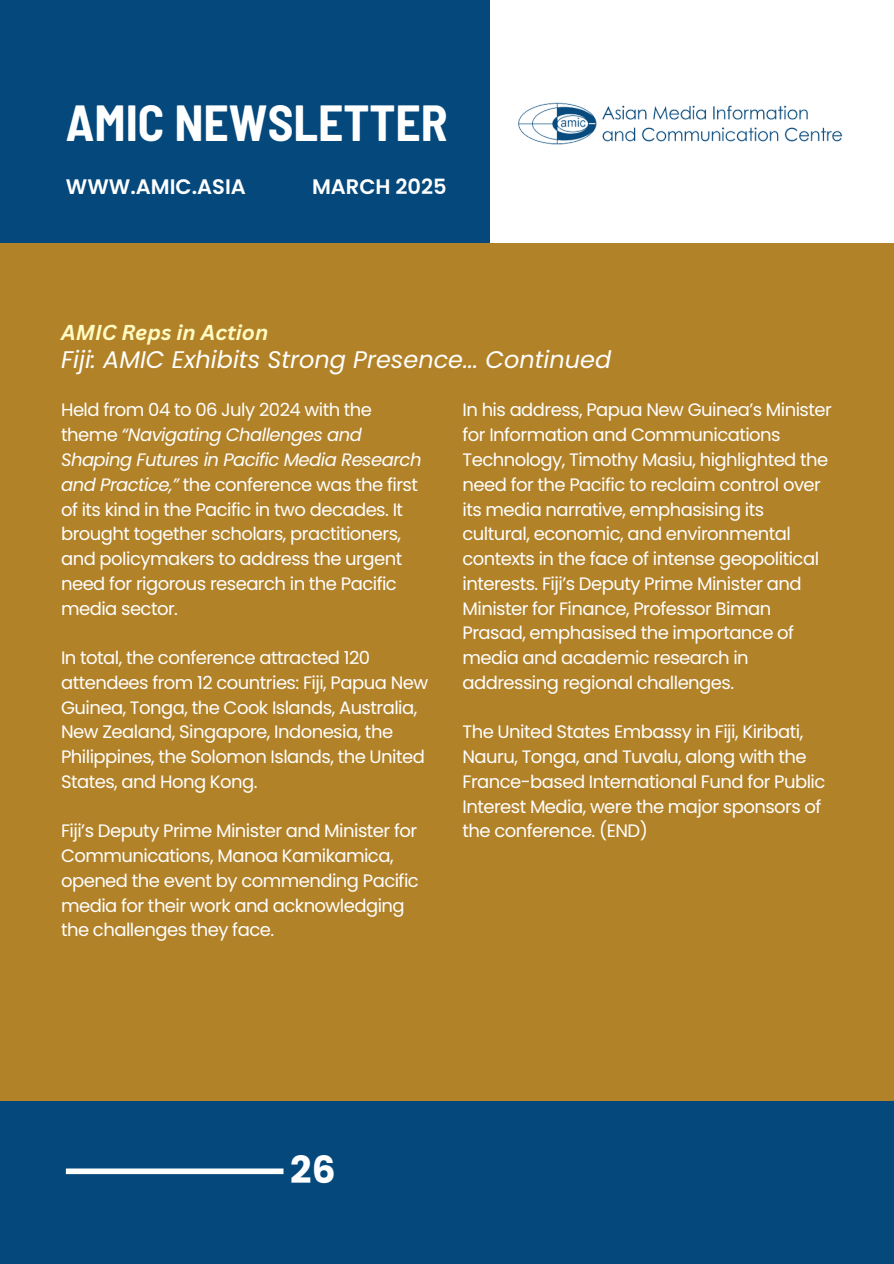
<style>
.page{position:relative;width:894px;height:1264px;background:#fff}
.page>*{position:absolute;margin:0;border:0;box-sizing:border-box;transform-origin:0 0}
.t1{font:700 semi-condensed 49.5px "Barlow";color:#fff}
.t2{font:700 37.5px "Poppins";color:#fff}
.t3{font:italic 24px "Poppins";color:#fff}
.t4{font:600 21px "Poppins";color:#fff}
.t5{font:italic 700 21px "Canva Sans";color:#fffbc2}
.t6{font:18px/24.8px "Poppins";letter-spacing:-.03em;color:#fff}
.s1{font-style:italic}
</style>
<div class="page">
<div style="left:0;top:0;width:489px;height:243px;background:#04487c"></div>
<div style="left:0;top:243px;width:893px;height:857px;background:#b28229"></div>
<div style="left:0;top:1100px;width:893px;height:163px;background:#04487c"></div>
<div style="left:66px;top:1168px;width:217px;height:6px;background:#fff"></div>
<img style="left:518px;top:102px;width:325px;height:43px">
<h3 class="t1" style="left:66px;top:92px;width:383px">AMIC NEWSLETTER</h3>
<p class="t4" style="left:66px;top:172px;width:181px">WWW.AMIC.ASIA</p>
<h4 class="t4" style="left:312px;top:172px;width:136px">MARCH 2025</h4>
<p class="t5" style="left:61px;top:318px;width:209px">AMIC Reps in Action</p>
<h3 class="t3" style="left:61px;top:342px;width:551px">Fiji: AMIC Exhibits Strong Presence... Continued</h3>
<h2 class="t6" style="left:61px;top:398px;width:362px">Held from 04 to 06 July 2024 with the theme <span class="s1">“Navigating Challenges and Shaping Futures in Pacific Media Research and Practice,”</span> the conference was the first of its kind in the Pacific in two decades. It brought together scholars, practitioners, and policymakers to address the urgent need for rigorous research in the Pacific media sector.</h2>
<p class="t6" style="left:61px;top:645px;width:368px">In total, the conference attracted 120 attendees from 12 countries: Fiji, Papua New Guinea, Tonga, the Cook Islands, Australia, New Zealand, Singapore, Indonesia, the Philippines, the Solomon Islands, the United States, and Hong Kong.</p>
<p class="t6" style="left:61px;top:818px;width:359px">Fiji’s Deputy Prime Minister and Minister for Communications, Manoa Kamikamica, opened the event by commending Pacific media for their work and acknowledging the challenges they face.</p>
<p class="t6" style="left:462px;top:398px;width:371px">In his address, Papua New Guinea’s Minister for Information and Communications Technology, Timothy Masiu, highlighted the need for the Pacific to reclaim control over its media narrative, emphasising its cultural, economic, and environmental contexts in the face of intense geopolitical interests. Fiji’s Deputy Prime Minister and Minister for Finance, Professor Biman Prasad, emphasised the importance of media and academic research in addressing regional challenges.</p>
<p class="t6" style="left:462px;top:719px;width:364px">The United States Embassy in Fiji, Kiribati, Nauru, Tonga, and Tuvalu, along with the France-based International Fund for Public Interest Media, were the major sponsors of the conference. (END)</p>
<h1 class="t2" style="left:290px;top:1143px;width:47px">26</h1>
</div>
